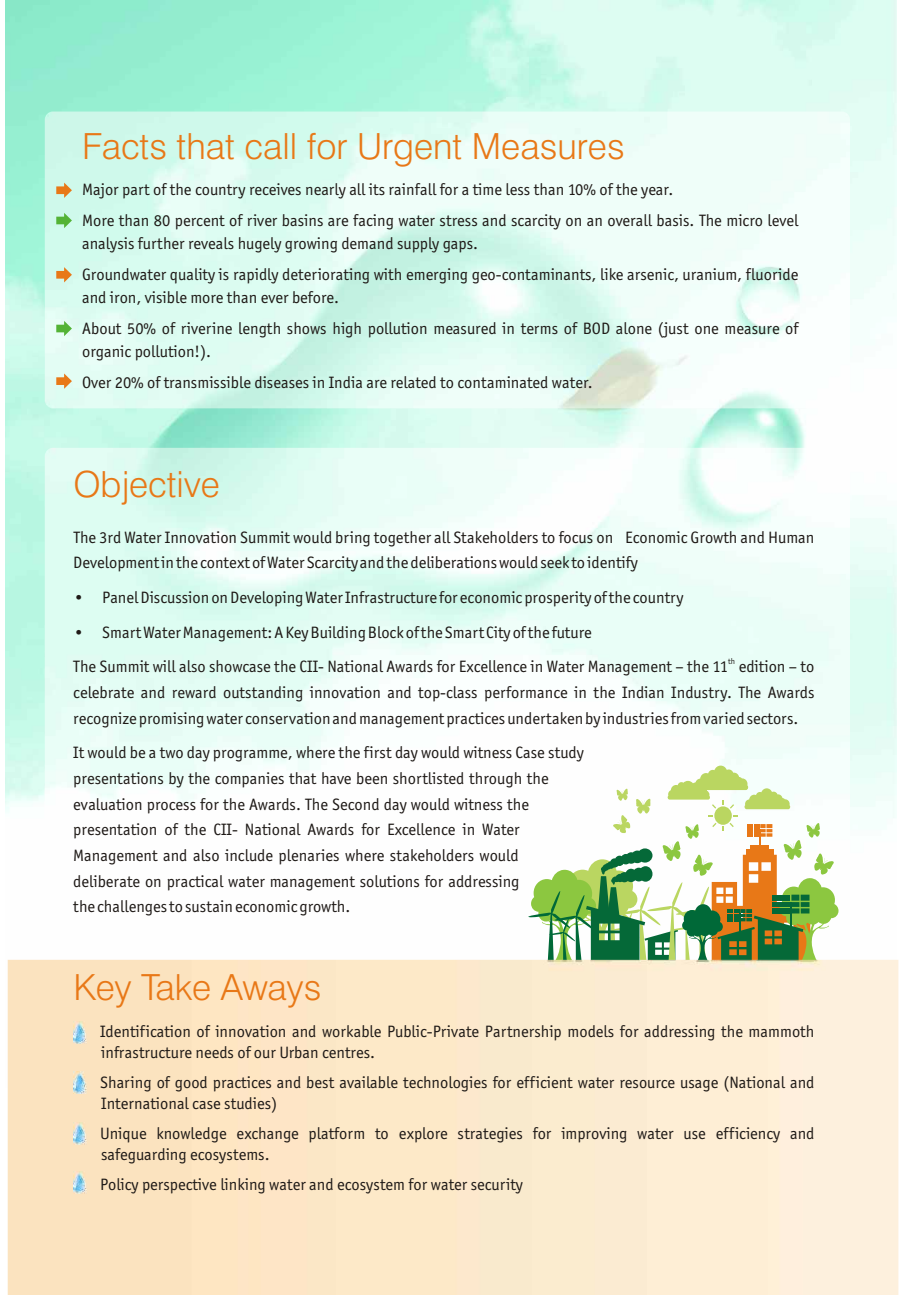
<style>
.page{position:relative;width:904px;height:1295px;background:#fff}
.page>*{position:absolute;margin:0;border:0;box-sizing:border-box;transform-origin:0 0}
.t1{font:300 36px "Swiss 721 BT";color:#e87817}
.t2{font:16.5px/25.7px "Officina San ITC";color:#1f1a17}
.t3{font:8.25px "Officina San ITC";color:#1f1a17}
</style>
<div class="page">
<svg style="left:523px;top:765px;width:315px;height:194px"></svg>
<img style="left:8px;top:959px;width:891px;height:335px">
<img style="left:73px;top:1022px;width:13px;height:21px">
<img style="left:73px;top:1071px;width:13px;height:22px">
<img style="left:73px;top:1122px;width:13px;height:22px">
<img style="left:73px;top:1172px;width:13px;height:21px">
<svg style="left:56px;top:183px;width:16px;height:15px"></svg>
<svg style="left:56px;top:213px;width:16px;height:15px"></svg>
<svg style="left:56px;top:267px;width:16px;height:15px"></svg>
<svg style="left:56px;top:321px;width:16px;height:15px"></svg>
<svg style="left:56px;top:373px;width:16px;height:16px"></svg>
<h1 class="t1" style="left:82px;top:132px;width:544px">Facts that call for Urgent Measures</h1>
<p class="t2" style="left:82px;top:175px;width:718px;line-height:31.5px">Major part of the country receives nearly all its rainfall for a time less than 10% of the year.<br>More than 80 percent of river basins are facing water stress and scarcity on an overall basis. The micro level</p>
<p class="t2" style="left:82px;top:229px;width:718px;line-height:31.5px">analysis further reveals hugely growing demand supply gaps.<br>Groundwater quality is rapidly deteriorating with emerging geo-contaminants, like arsenic, uranium, fluoride</p>
<p class="t2" style="left:82px;top:283px;width:718px;line-height:31.5px">and iron, visible more than ever before.<br>About 50% of riverine length shows high pollution measured in terms of BOD alone (just one measure of</p>
<p class="t2" style="left:82px;top:337px;width:512px;line-height:31.5px">organic pollution!).<br>Over 20% of transmissible diseases in India are related to contaminated water.</p>
<h1 class="t1" style="left:73px;top:469px;width:148px">Objective</h1>
<p class="t2" style="left:73px;top:525px;width:742px">The 3rd Water Innovation Summit would bring together all Stakeholders to focus on Economic Growth and Human<br>Development in the context of Water Scarcity and the deliberations would seek to identify</p>
<p class="t2" style="left:73px;top:586px;width:611px">• Panel Discussion on Developing Water Infrastructure for economic prosperity of the country</p>
<p class="t2" style="left:73px;top:620px;width:520px">• Smart Water Management: A Key Building Block of the Smart City of the future</p>
<p class="t3" style="left:728px;top:658px;width:9px">th</p>
<p class="t2" style="left:73px;top:655px;width:743px;text-align:justify">The Summit will also showcase the CII- National Awards for Excellence in Water Management – the 11 edition – to celebrate and reward outstanding innovation and top-class performance in the Indian Industry. The Awards recognize promising water conservation and management practices undertaken by industries from varied sectors.</p>
<p class="t2" style="left:73px;top:741px;width:512px">It would be a two day programme, where the first day would witness Case study presentations by the companies that have been shortlisted through the evaluation process for the Awards. The Second day would witness the presentation of the CII- National Awards for Excellence in Water Management and also include plenaries where stakeholders would deliberate on practical water management solutions for addressing<br>the challenges to sustain economic growth.</p>
<h1 class="t1" style="left:73px;top:972px;width:249px">Key Take Aways</h1>
<p class="t2" style="left:101px;top:1022px;width:715px;line-height:21px;text-indent:-28px">· Identification of innovation and workable Public-Private Partnership models for addressing the mammoth infrastructure needs of our Urban centres.</p>
<p class="t2" style="left:101px;top:1073px;width:715px;line-height:21px;text-indent:-28px">· Sharing of good practices and best available technologies for efficient water resource usage (National and<br>International case studies)</p>
<p class="t2" style="left:101px;top:1124px;width:715px;line-height:21px;text-indent:-28px">· Unique knowledge exchange platform to explore strategies for improving water use efficiency and safeguarding ecosystems.</p>
<p class="t2" style="left:73px;top:1173px;width:451px">· Policy perspective linking water and ecosystem for water security</p>
</div>
